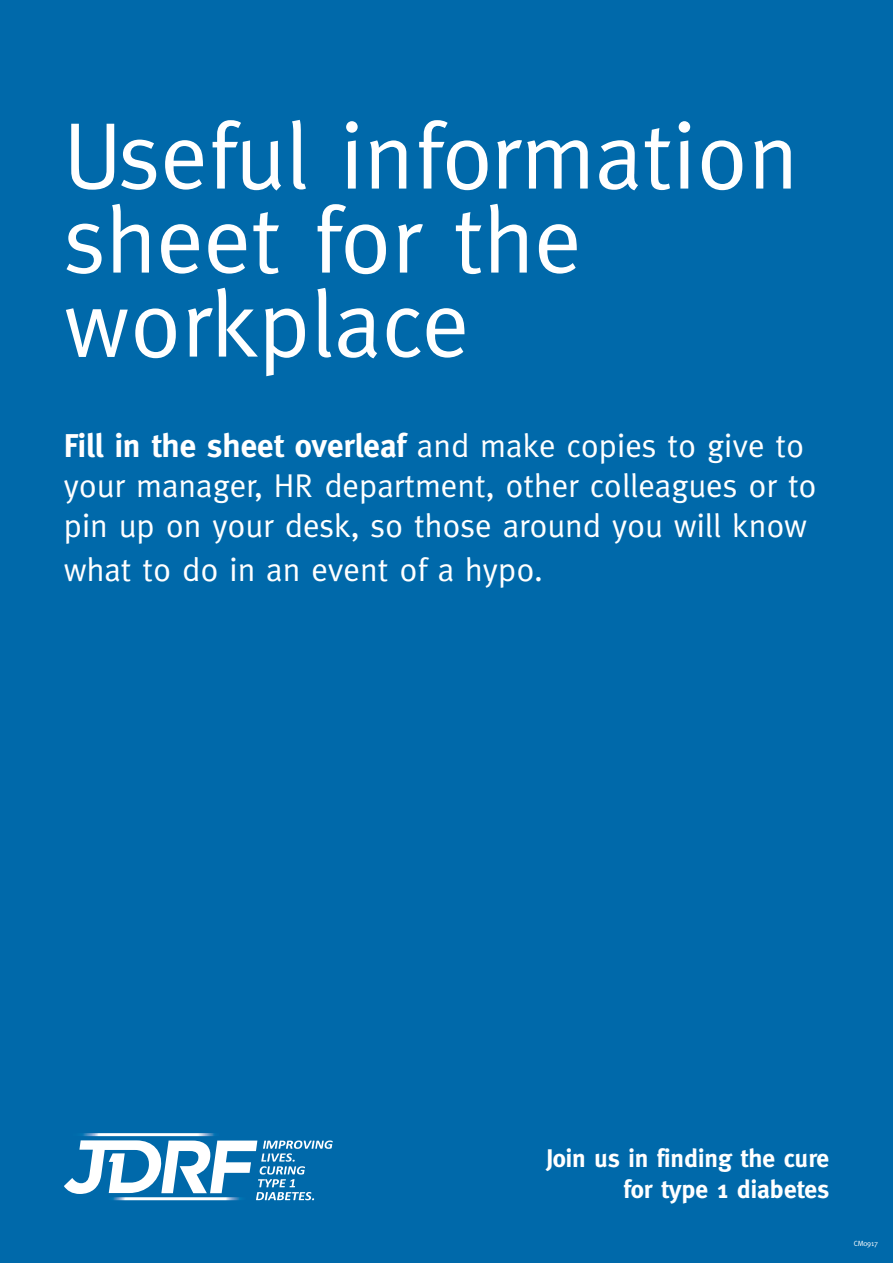
<style>
.page{position:relative;width:893px;height:1263px;background:#0069aa}
.page>*{position:absolute;margin:0;border:0;box-sizing:border-box;transform-origin:0 0}
.t1{font:94.5px/84px "Meta";color:#fff}
.t2{font:33px/39.6px "Meta";color:#fff}
.t3{font:700 25.5px/30.6px "Meta";color:#fff;text-align:right}
.t4{font:7.5px "Meta";letter-spacing:-.015em;color:#fff}
.s1{font-weight:700}
</style>
<div class="page">
<img style="left:82px;top:1133px;width:133px;height:3px">
<svg style="left:64px;top:1140px;width:269px;height:60px"></svg>
<h1 class="t1" style="left:64px;top:121px;width:736px">Useful information sheet for the workplace</h1>
<p class="t2" style="left:64px;top:429px;width:754px"><span class="s1">Fill in the sheet overleaf</span> and make copies to give to your manager, HR department, other colleagues or to pin up on your desk, so those around you will know</p>
<p class="t2" style="left:64px;top:552px;width:480px">what to do in an event of a hypo.</p>
<p class="t3" style="left:546px;top:1145px;width:285px">Join us in finding the cure for type 1 diabetes</p>
<p class="t4" style="left:854px;top:1240px;width:26px">CM0917</p>
</div>
